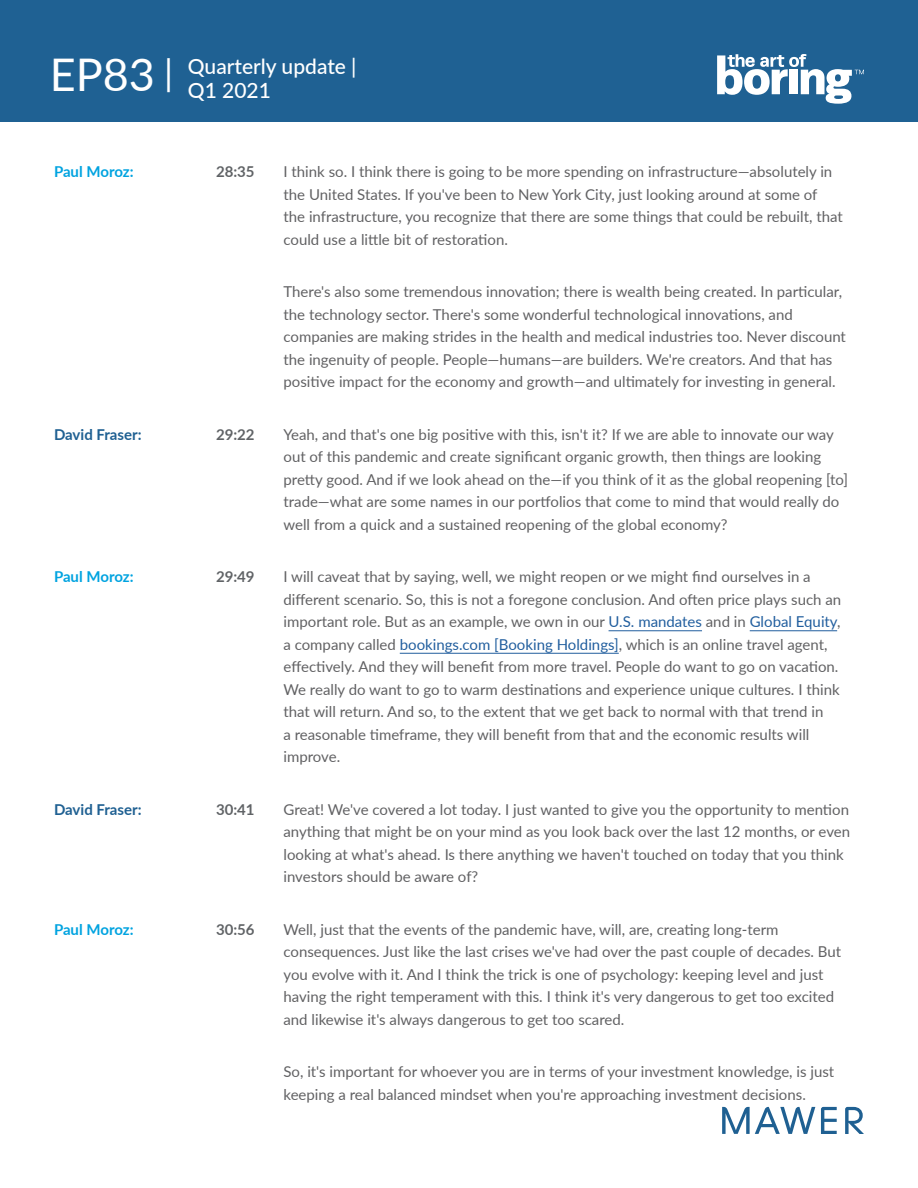
<style>
.page{position:relative;width:918px;height:1188px;background:#fff}
.page>*{position:absolute;margin:0;border:0;box-sizing:border-box;transform-origin:0 0}
.t1{font:500 21px/24px "Lato";color:#fff}
.t2{font:15px/22.5px "Lato";color:#616163}
.t3{font:700 15px "Lato";letter-spacing:-.01em;color:#00a3e0}
.t4{font:700 15px "Lato";color:#606366}
.t5{font:700 15px "Lato";color:#1f6092}
.s1{font-weight:400;font-size:45px}
.s2{font-weight:400;font-size:36px}
.s3{color:#215e9e}
</style>
<div class="page">
<div style="left:0;top:0;width:918px;height:122px;background:#1f6193"></div>
<svg style="left:717px;top:54px;width:147px;height:50px"></svg>
<svg style="left:845px;top:1107px;width:19px;height:27px"></svg>
<svg style="left:821px;top:1107px;width:16px;height:27px"></svg>
<svg style="left:722px;top:1107px;width:93px;height:27px"></svg>
<hr style="left:609px;top:630px;width:93px;height:1px;background:#215e9e">
<hr style="left:750px;top:630px;width:87px;height:1px;background:#215e9e">
<hr style="left:400px;top:653px;width:219px;height:1px;background:#215e9e">
<h1 class="t1" style="left:188px;top:53px;width:170px;text-indent:-138px"><span class="s1">EP83</span> <span class="s2">|</span> Quarterly update |<br>Q1 2021</h1>
<p class="t3" style="left:54px;top:161px;width:81px">Paul Moroz:</p>
<p class="t4" style="left:216px;top:161px;width:40px">28:35</p>
<p class="t2" style="left:284px;top:160px;width:561px">I think so. I think there is going to be more spending on infrastructure—absolutely in the United States. If you've been to New York City, just looking around at some of<br>the infrastructure, you recognize that there are some things that could be rebuilt, that could use a little bit of restoration.</p>
<p class="t2" style="left:284px;top:280px;width:564px">There's also some tremendous innovation; there is wealth being created. In particular, the technology sector. There's some wonderful technological innovations, and companies are making strides in the health and medical industries too. Never discount the ingenuity of people. People—humans—are builders. We're creators. And that has positive impact for the economy and growth—and ultimately for investing in general.</p>
<p class="t5" style="left:54px;top:423px;width:89px">David Fraser:</p>
<p class="t4" style="left:216px;top:423px;width:40px">29:22</p>
<p class="t2" style="left:284px;top:422px;width:566px">Yeah, and that's one big positive with this, isn't it? If we are able to innovate our way out of this pandemic and create significant organic growth, then things are looking pretty good. And if we look ahead on the—if you think of it as the global reopening [to] trade—what are some names in our portfolios that come to mind that would really do well from a quick and a sustained reopening of the global economy?</p>
<p class="t3" style="left:54px;top:566px;width:81px">Paul Moroz:</p>
<p class="t4" style="left:216px;top:566px;width:40px">29:49</p>
<p class="t2" style="left:284px;top:565px;width:559px">I will caveat that by saying, well, we might reopen or we might find ourselves in a different scenario. So, this is not a foregone conclusion. And often price plays such an important role. But as an example, we own in our <span class="s3">U.S. mandates</span> and in <span class="s3">Global Equity</span>, a company called <span class="s3">bookings.com [Booking Holdings]</span>, which is an online travel agent, effectively. And they will benefit from more travel. People do want to go on vacation.<br>We really do want to go to warm destinations and experience unique cultures. I think that will return. And so, to the extent that we get back to normal with that trend in<br>a reasonable timeframe, they will benefit from that and the economic results will improve.</p>
<p class="t5" style="left:54px;top:798px;width:89px">David Fraser:</p>
<p class="t4" style="left:216px;top:798px;width:40px">30:41</p>
<p class="t2" style="left:284px;top:798px;width:568px">Great! We've covered a lot today. I just wanted to give you the opportunity to mention anything that might be on your mind as you look back over the last 12 months, or even looking at what's ahead. Is there anything we haven't touched on today that you think investors should be aware of?</p>
<p class="t3" style="left:54px;top:918px;width:81px">Paul Moroz:</p>
<p class="t4" style="left:216px;top:918px;width:40px">30:56</p>
<p class="t2" style="left:284px;top:918px;width:559px">Well, just that the events of the pandemic have, will, are, creating long-term consequences. Just like the last crises we've had over the past couple of decades. But you evolve with it. And I think the trick is one of psychology: keeping level and just having the right temperament with this. I think it's very dangerous to get too excited and likewise it's always dangerous to get too scared.</p>
<p class="t2" style="left:284px;top:1060px;width:552px">So, it's important for whoever you are in terms of your investment knowledge, is just keeping a real balanced mindset when you're approaching investment decisions.</p>
</div>
